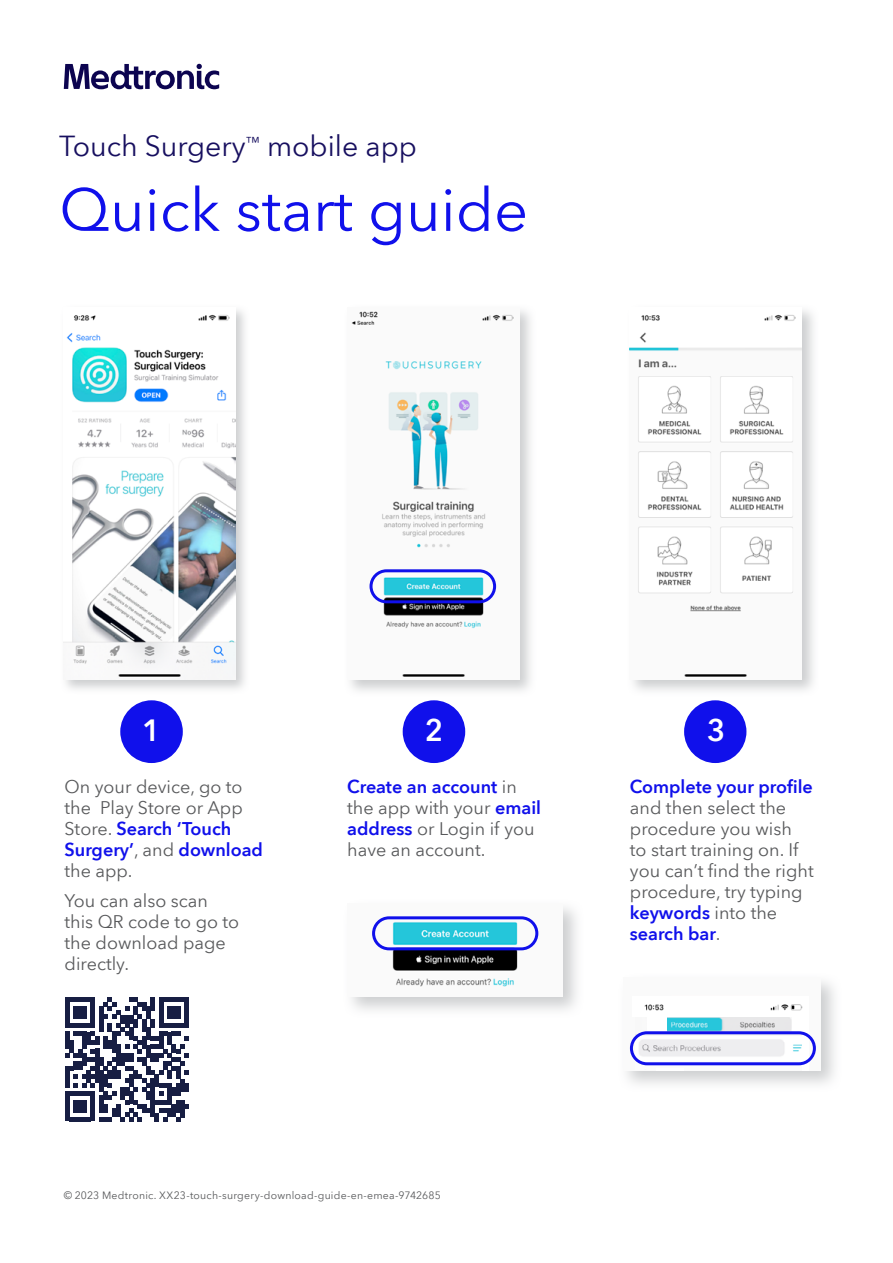
<style>
.page{position:relative;width:893px;height:1263px;background:#fff}
.page>*{position:absolute;margin:0;border:0;box-sizing:border-box;transform-origin:0 0}
.t1{font:60px "Avenir Next World";color:#1010eb}
.t2{font:600 30px "Avenir Next World";color:#fff}
.t3{font:28.5px "Avenir Next World";color:#170f5f}
.t4{font:18px/21px "Avenir Next World";color:#58595b}
.t5{font:600 18px "Avenir Next World";color:#1010eb}
.t6{font:10.5px "Avenir Next World";letter-spacing:.02em;color:#58595b}
.s1{font-weight:600;color:#1010eb}
</style>
<div class="page">
<div style="left:342px;top:898px;width:242px;height:120px;background:#bcbec0;opacity:.75"></div>
<img style="left:347px;top:903px;width:215px;height:93px">
<div style="left:120px;top:700px;width:63px;height:63px;background:#1010eb;border-radius:50%"></div>
<div style="left:403px;top:700px;width:62px;height:63px;background:#1010eb;border-radius:50%"></div>
<div style="left:684px;top:700px;width:62px;height:63px;background:#1010eb;border-radius:50%"></div>
<svg style="left:65px;top:998px;width:124px;height:123px"></svg>
<div style="left:618px;top:973px;width:224px;height:120px;background:#bcbec0;opacity:.75"></div>
<img style="left:623px;top:978px;width:197px;height:93px">
<img style="left:635px;top:1016px;width:167px;height:53px">
<img style="left:632px;top:996px;width:177px;height:20px">
<div style="left:802px;top:1035px;width:7px;height:36px;background:#fff"></div>
<div style="left:647px;top:1016px;width:20px;height:16px;background:#fff"></div>
<div style="left:792px;top:1016px;width:17px;height:16px;background:#fff"></div>
<hr style="left:656px;top:1068px;width:27px;height:3px;background:#fff">
<div style="left:372px;top:916px;width:166px;height:34px;border:3px solid #1010eb;border-radius:16px"></div>
<div style="left:630px;top:1031px;width:186px;height:34px;border:3px solid #1010eb;border-radius:16px"></div>
<div style="left:60px;top:304px;width:190px;height:391px;background:#bcbec0;opacity:.75"></div>
<img style="left:63px;top:307px;width:172px;height:373px">
<div style="left:344px;top:303px;width:193px;height:394px;background:#bcbec0;opacity:.75"></div>
<img style="left:347px;top:307px;width:172px;height:373px">
<div style="left:626px;top:303px;width:194px;height:394px;background:#bcbec0;opacity:.75"></div>
<img style="left:630px;top:307px;width:172px;height:372px">
<div style="left:369px;top:569px;width:127px;height:34px;border:3px solid #1010eb;border-radius:16px"></div>
<svg style="left:64px;top:64px;width:155px;height:25px"></svg>
<h3 class="t3" style="left:59px;top:123px;width:359px">Touch Surgery<sup>™</sup> mobile app</h3>
<h1 class="t1" style="left:59px;top:162px;width:470px">Quick start guide</h1>
<h2 class="t2" style="left:142px;top:713px;width:20px">1</h2>
<h2 class="t2" style="left:425px;top:713px;width:20px">2</h2>
<h2 class="t2" style="left:707px;top:713px;width:20px">3</h2>
<p class="t4" style="left:65px;top:776px;width:200px">On your device, go to the Play Store or App<br>Store. <span class="s1">Search ‘Touch<br>Surgery’</span>, and <span class="s1">download </span>the app.</p>
<p class="t4" style="left:65px;top:890px;width:176px">You can also scan this QR code to go to the download page directly.</p>
<p class="t4" style="left:347px;top:776px;width:195px"><span class="s1">Create an account</span> in the app with your <span class="s1">email address</span> or Login if you have an account.</p>
<p class="t5" style="left:630px;top:776px;width:184px">Complete your profile</p>
<p class="t4" style="left:630px;top:797px;width:185px">and then select the procedure you wish<br>to start training on. If you can’t find the right procedure, try typing <span class="s1">keywords</span> into the <span class="s1">search bar</span>.</p>
<p class="t6" style="left:64px;top:1187px;width:379px">© 2023 Medtronic. XX23-touch-surgery-download-guide-en-emea-9742685</p>
</div>
